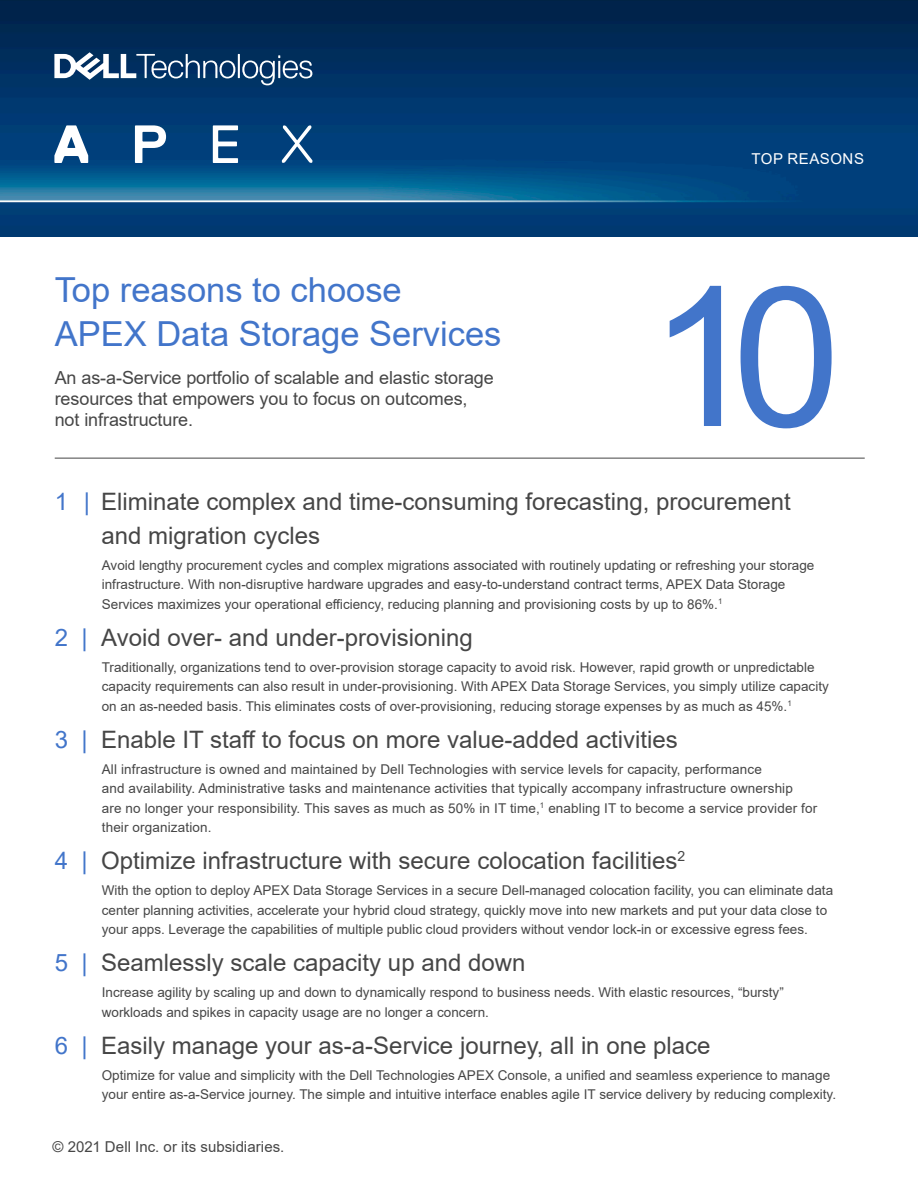
<style>
.page{position:relative;width:918px;height:1188px;background:#fff}
.page>*{position:absolute;margin:0;border:0;box-sizing:border-box;transform-origin:0 0}
.t1{font:195px "Arial";color:#4275ca}
.Headline_1{font:34.5px/43.5px "Arial";color:#4275ca}
.List_item_subheading{font:24px "Arial";color:#464646}
.List_Copy{font:24px "Arial";color:#464646}
.Headline_1-2{font:18px/21px "Arial";letter-spacing:-.005em;color:#464646}
.t2{font:15px "Arial";color:#464646}
.Table_Text{font:15px "Arial";letter-spacing:.035em;color:#fff}
.List_Copy-2{font:13.5px/19.5px "Arial";color:#464646}
.s1{color:#4275ca}
</style>
<div class="page">
<img style="left:0;top:0;width:918px;height:236px">
<svg style="left:54px;top:52px;width:258px;height:33px"></svg>
<hr style="left:55px;top:458px;width:810px;height:1px;background:#464646">
<svg style="left:54px;top:125px;width:34px;height:38px"></svg>
<svg style="left:135px;top:125px;width:31px;height:38px"></svg>
<svg style="left:213px;top:125px;width:25px;height:38px"></svg>
<svg style="left:282px;top:125px;width:30px;height:38px"></svg>
<p class="Headline_1" style="left:55px;top:268px;width:448px">Top reasons to choose<br>APEX Data Storage Services</p>
<p class="Headline_1-2" style="left:55px;top:367px;width:441px">An as-a-Service portfolio of scalable and elastic storage resources that empowers you to focus on outcomes, not infrastructure.</p>
<p class="Table_Text" style="left:751px;top:148px;width:114px">TOP REASONS</p>
<p class="t1" style="left:648px;top:223px;width:194px">10</p>
<p class="List_item_subheading" style="left:55px;top:485px;width:738px"><span class="s1">1 |</span> Eliminate complex and time-consuming forecasting, procurement</p>
<p class="List_item_subheading" style="left:101px;top:519px;width:220px">and migration cycles</p>
<p class="List_Copy-2" style="left:102px;top:555px;width:714px">Avoid lengthy procurement cycles and complex migrations associated with routinely updating or refreshing your storage</p>
<p class="List_Copy-2" style="left:102px;top:575px;width:685px">infrastructure. With non-disruptive hardware upgrades and easy-to-understand contract terms, APEX Data Storage</p>
<p class="List_Copy-2" style="left:102px;top:594px;width:622px">Services maximizes your operational efficiency, reducing planning and provisioning costs by up to 86%.<sup>1</sup></p>
<p class="List_item_subheading" style="left:55px;top:621px;width:420px"><span class="s1">2 |</span> Avoid over- and under-provisioning</p>
<p class="List_Copy-2" style="left:102px;top:657px;width:714px">Traditionally, organizations tend to over-provision storage capacity to avoid risk. However, rapid growth or unpredictable</p>
<p class="List_Copy-2" style="left:102px;top:677px;width:729px">capacity requirements can also result in under-provisioning. With APEX Data Storage Services, you simply utilize capacity</p>
<p class="List_Copy-2" style="left:102px;top:696px;width:692px">on an as-needed basis. This eliminates costs of over-provisioning, reducing storage expenses by as much as 45%.<sup>1</sup></p>
<p class="List_item_subheading" style="left:55px;top:723px;width:625px"><span class="s1">3 |</span> Enable IT staff to focus on more value-added activities</p>
<p class="List_Copy-2" style="left:102px;top:759px;width:662px">All infrastructure is owned and maintained by Dell Technologies with service levels for capacity, performance</p>
<p class="List_Copy-2" style="left:102px;top:779px;width:693px">and availability. Administrative tasks and maintenance activities that typically accompany infrastructure ownership</p>
<p class="List_Copy-2" style="left:102px;top:798px;width:717px">are no longer your responsibility. This saves as much as 50% in IT time,<sup>1</sup> enabling IT to become a service provider for their organization.</p>
<p class="List_item_subheading" style="left:55px;top:844px;width:632px"><span class="s1">4 |</span> Optimize infrastructure with secure colocation facilities<sup>2</sup></p>
<p class="List_Copy-2" style="left:102px;top:881px;width:733px">With the option to deploy APEX Data Storage Services in a secure Dell-managed colocation facility, you can eliminate data center planning activities, accelerate your hybrid cloud strategy, quickly move into new markets and put your data close to your apps. Leverage the capabilities of multiple public cloud providers without vendor lock-in or excessive egress fees.</p>
<p class="List_Copy" style="left:55px;top:946px;width:472px"><span class="s1">5 |</span> Seamlessly scale capacity up and down</p>
<p class="List_Copy-2" style="left:102px;top:983px;width:684px">Increase agility by scaling up and down to dynamically respond to business needs. With elastic resources, “bursty”</p>
<p class="List_Copy-2" style="left:102px;top:1002px;width:389px">workloads and spikes in capacity usage are no longer a concern.</p>
<p class="List_item_subheading" style="left:55px;top:1029px;width:657px"><span class="s1">6 |</span> Easily manage your as-a-Service journey, all in one place</p>
<p class="List_Copy-2" style="left:102px;top:1065px;width:730px">Optimize for value and simplicity with the Dell Technologies APEX Console, a unified and seamless experience to manage</p>
<p class="List_Copy-2" style="left:102px;top:1085px;width:736px">your entire as-a-Service journey. The simple and intuitive interface enables agile IT service delivery by reducing complexity.</p>
<p class="t2" style="left:52px;top:1136px;width:233px">© 2021 Dell Inc. or its subsidiaries.</p>
</div>
